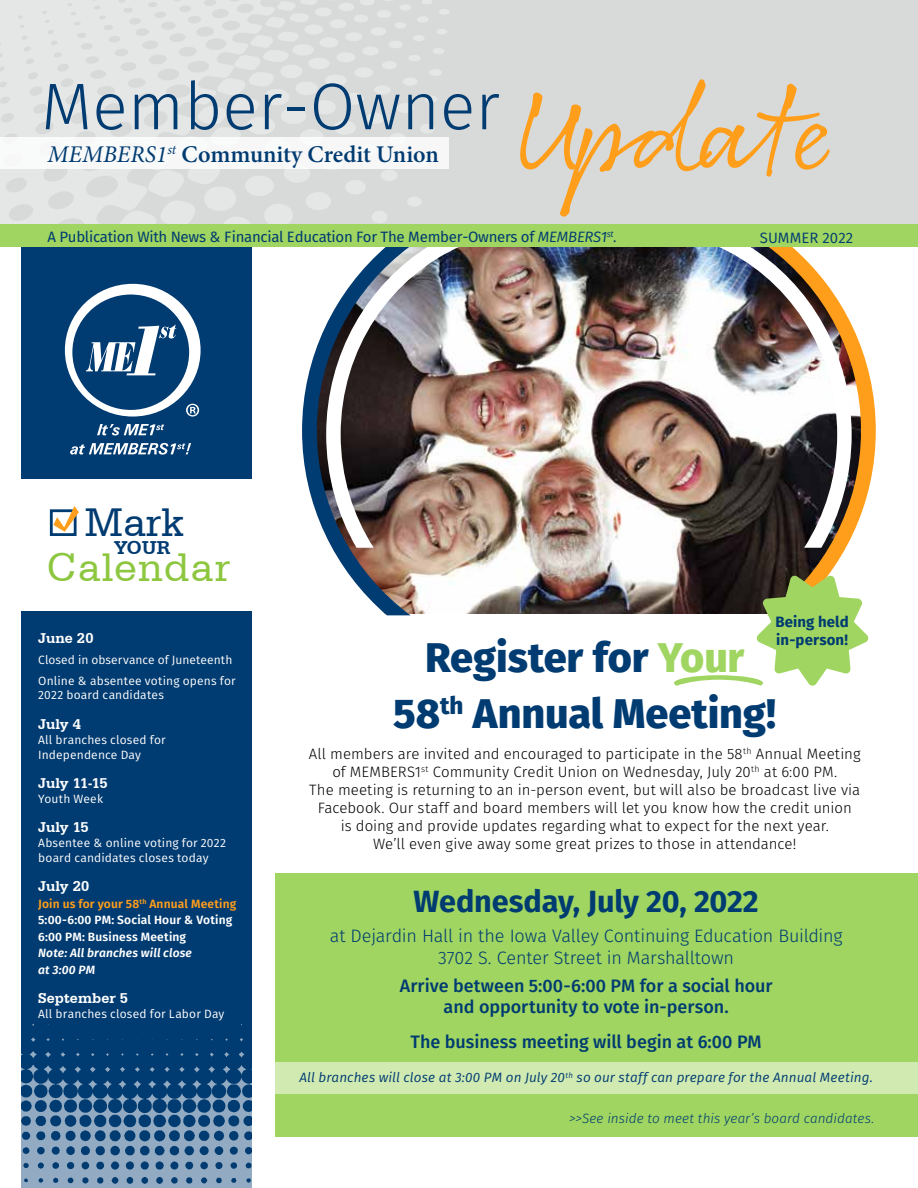
<style>
.page{position:relative;width:918px;height:1188px;background:#fff}
.page>*{position:absolute;margin:0;border:0;box-sizing:border-box;transform-origin:0 0}
.t1{font:120px "Rollerscript Smooth";letter-spacing:-.045em;color:#ff9e1b}
.t2{font:300 66px "Fira Sans";color:#003b71}
.t3{font:42.15px "Serifa BT";letter-spacing:.03em;color:#8dc63f}
.t4{font:42.15px "Serifa BT";color:#003b71}
.t5{font:800 41.4px/56.2px "Fira Sans";letter-spacing:-.005em;color:#003b71;text-align:center}
.t6{font:700 30.6px "Fira Sans";letter-spacing:-.005em;color:#003b71}
.t7{font:600 24px "Minion Pro";color:#003b71}
.t8{font:700 19.65px "Serifa BT";color:#003b71}
.t9{font:500 18px/21px "Fira Sans";letter-spacing:-.005em;color:#003b71;text-align:center}
.t10{font:300 18px/22.5px "Fira Sans";letter-spacing:-.01em;color:#003b71;text-align:center}
.t11{font:300 15px/18px "Fira Sans";color:#000;text-align:center}
.t12{font:15px "Fira Sans";letter-spacing:-.02em;color:#003b71}
.t13{font:700 15px "Serifa BT";color:#fff}
.t14{font:700 15px/18px "Fira Sans";letter-spacing:.005em;color:#003b71}
.t15{font:15px "Fira Sans";color:#003b71}
.t16{font:italic 13.5px "Fira Sans";letter-spacing:.005em;color:#003b71}
.t17{font:italic 300 13.5px "Fira Sans";letter-spacing:.005em;color:#003b71}
.t18{font:12px/15px "Fira Sans";letter-spacing:.015em;color:#fff}
.t19{font:600 12px/16.5px "Fira Sans";letter-spacing:.015em;color:#fff}
.t20{font:italic 600 12px/16.5px "Fira Sans";letter-spacing:.01em;color:#fff}
.s1{font-weight:400;font-style:italic}
.s2{font-style:italic}
.s3{color:#ff9e1b}
.s4{color:#9fd560}
</style>
<div class="page">
<div style="left:275px;top:873px;width:643px;height:263px;background:#9fd560"></div>
<img style="left:462px;top:247px;width:212px;height:366px">
<img style="left:302px;top:247px;width:160px;height:368px">
<div style="left:21px;top:0;width:231px;height:1188px;background:#003b71"></div>
<div style="left:13px;top:479px;width:239px;height:132px;background:#fff"></div>
<img style="left:21px;top:1023px;width:231px;height:165px">
<div style="left:50px;top:509px;width:27px;height:27px;border:3px solid #003b71"></div>
<svg style="left:53px;top:506px;width:26px;height:26px"></svg>
<div style="left:0;top:0;width:918px;height:239px;background:#d8d9d9"></div>
<div style="left:0;top:224px;width:918px;height:23px;background:#9fd560"></div>
<img style="left:0;top:0;width:449px;height:224px">
<div style="left:0;top:138px;width:449px;height:31px;background:#f7f7f7"></div>
<svg style="left:97px;top:424px;width:67px;height:11px"></svg>
<svg style="left:70px;top:443px;width:121px;height:12px"></svg>
<svg style="left:65px;top:284px;width:136px;height:133px"></svg>
<img style="left:674px;top:247px;width:202px;height:439px">
<div style="left:275px;top:1063px;width:643px;height:31px;background:#d0eab2"></div>
<h1 class="t1" style="left:517px;top:56px;width:318px">Update</h1>
<p class="t15" style="left:760px;top:226px;width:95px">SUMMER 2022</p>
<h2 class="t2" style="left:41px;top:59px;width:460px">Member-Owner</h2>
<h3 class="t7" style="left:48px;top:137px;width:393px"><span class="s1">MEMBERS1</span><sup>st</sup> Community Credit Union</h3>
<p class="t12" style="left:48px;top:225px;width:571px">A Publication With News &amp; Financial Education For The Member-Owners of <span class="s2">MEMBERS1</span><sup>st</sup><span class="s2">.</span></p>
<h3 class="t4" style="left:85px;top:497px;width:100px">Mark</h3>
<h3 class="t8" style="left:114px;top:535px;width:58px">YOUR</h3>
<h3 class="t3" style="left:47px;top:542px;width:185px">Calendar</h3>
<p class="t13" style="left:38px;top:629px;width:57px">June 20</p>
<p class="t18" style="left:38px;top:649px;width:199px;line-height:21.1px">Closed in observance of Juneteenth<br>Online &amp; absentee voting opens for</p>
<p class="t18" style="left:38px;top:688px;width:127px">2022 board candidates</p>
<p class="t13" style="left:38px;top:715px;width:44px">July 4</p>
<p class="t18" style="left:38px;top:732px;width:129px">All branches closed for<br>Independence Day</p>
<p class="t13" style="left:38px;top:774px;width:71px">July 11-15</p>
<p class="t18" style="left:38px;top:791px;width:66px">Youth Week</p>
<p class="t13" style="left:38px;top:818px;width:52px">July 15</p>
<p class="t18" style="left:38px;top:835px;width:189px">Absentee &amp; online voting for 2022 board candidates closes today</p>
<p class="t13" style="left:38px;top:877px;width:53px">July 20</p>
<p class="t19" style="left:38px;top:895px;width:200px"><span class="s3">Join us for your 58</span><sup>th</sup> <span class="s3">Annual Meeting<br></span>5:00-6:00 PM: Social Hour &amp; Voting<br>6:00 PM: Business Meeting</p>
<p class="t20" style="left:38px;top:944px;width:155px">Note: All branches will close at 3:00 PM</p>
<p class="t13" style="left:38px;top:989px;width:91px">September 5</p>
<p class="t18" style="left:38px;top:1006px;width:188px">All branches closed for Labor Day</p>
<p class="t14" style="left:776px;top:611px;width:75px">Being held in-person!</p>
<h3 class="t5" style="left:393px;top:626px;width:384px">Register for <span class="s4">Your<br></span>58<sup>th</sup> Annual Meeting!</h3>
<p class="t11" style="left:309px;top:745px;width:553px">All members are invited and encouraged to participate in the 58<sup>th</sup> Annual Meeting of MEMBERS1<sup>st</sup> Community Credit Union on Wednesday, July 20<sup>th</sup> at 6:00 PM.<br>The meeting is returning to an in-person event, but will also be broadcast live via Facebook. Our staff and board members will let you know how the credit union<br>is doing and provide updates regarding what to expect for the next year.<br>We’ll even give away some great prizes to those in attendance!</p>
<h3 class="t6" style="left:414px;top:875px;width:347px">Wednesday, July 20, 2022</h3>
<p class="t10" style="left:330px;top:924px;width:514px">at Dejardin Hall in the Iowa Valley Continuing Education Building<br>3702 S. Center Street in Marshalltown</p>
<p class="t9" style="left:400px;top:974px;width:374px">Arrive between 5:00-6:00 PM for a social hour and opportunity to vote in-person.</p>
<p class="t9" style="left:411px;top:1030px;width:353px">The business meeting will begin at 6:00 PM</p>
<p class="t16" style="left:299px;top:1067px;width:575px">All branches will close at 3:00 PM on July 20<sup>th</sup> so our staff can prepare for the Annual Meeting.</p>
<p class="t17" style="left:569px;top:1108px;width:307px">&gt;&gt;See inside to meet this year’s board candidates.</p>
</div>
